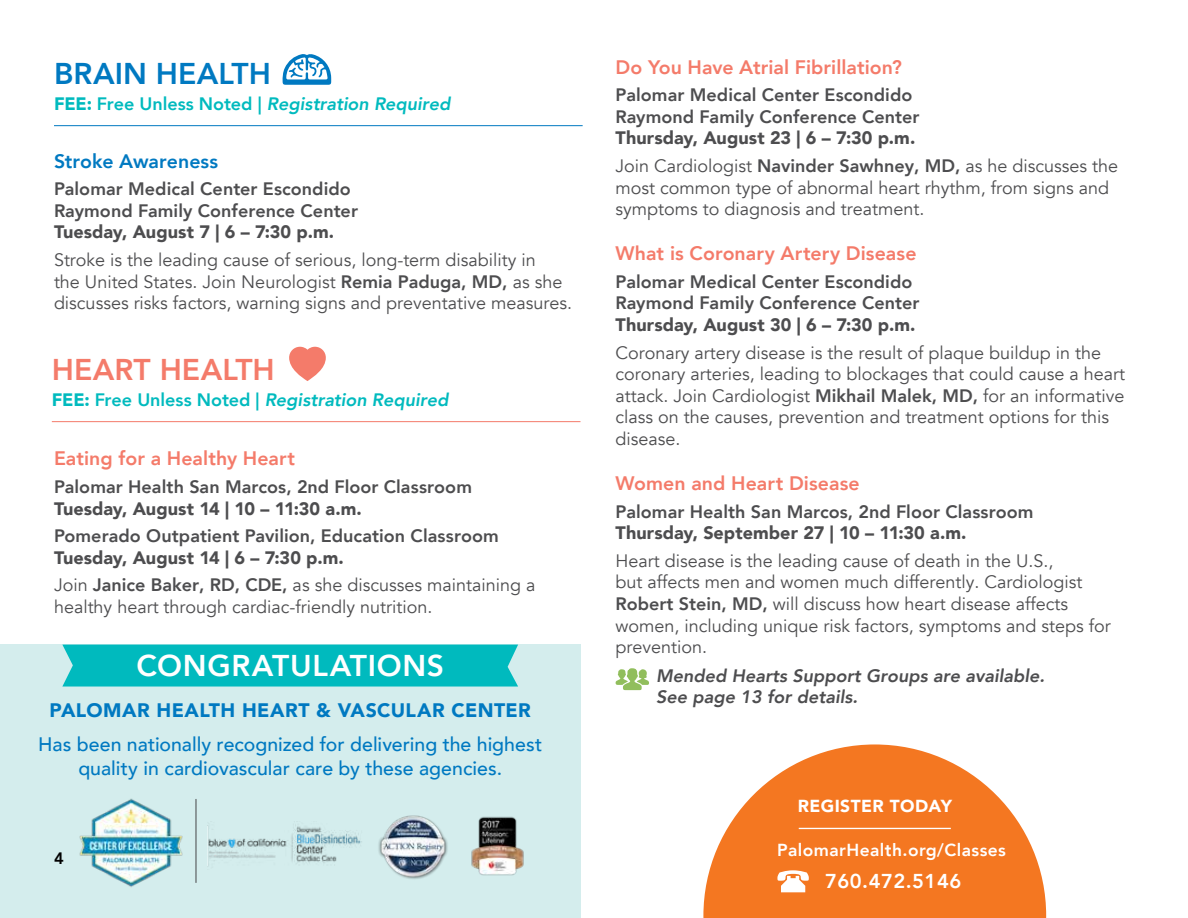
<style>
.page{position:relative;width:1188px;height:918px;background:#fff}
.page>*{position:absolute;margin:0;border:0;box-sizing:border-box;transform-origin:0 0}
.t1{font:800 30px "Avenir";letter-spacing:.025em;color:#fff}
.t2{font:800 30px "Avenir";color:#f47b6a}
.t3{font:800 30px "Avenir";color:#0079c1}
.t4{font:800 20.1px "Avenir";letter-spacing:.025em;color:#fff}
.t5{font:800 19.5px "Avenir";letter-spacing:.005em;color:#f47b6a}
.t6{font:500 19.5px/23.4px "Avenir";color:#0079c1;text-align:center}
.t7{font:900 19.5px "Avenir";letter-spacing:.025em;color:#0079c1}
.t8{font:800 19.5px "Avenir";letter-spacing:.005em;color:#0079c1}
.t9{font:18px/21.6px "Avenir";color:#4d4d4f}
.t10{font:800 18px/21.6px "Avenir";letter-spacing:.005em;color:#4d4d4f}
.t11{font:900 18px "Avenir";color:#4d4d4f}
.t12{font:italic 800 18px "Avenir";color:#00babe}
.t13{font:italic 800 18px/21.6px "Avenir";color:#4d4d4f}
.t14{font:800 17.4px "Avenir";letter-spacing:.025em;color:#fff}
.t15{font:900 17.4px "Avenir";letter-spacing:.025em;color:#fff}
.t16{font:800 16.5px "Avenir";color:#000}
.s1{font-weight:900;font-style:normal}
.s2{font-style:normal}
.s3{font-weight:800}
.s4{font-weight:900}
</style>
<div class="page">
<div style="left:0;top:645px;width:580px;height:273px;background:#d4eded"></div>
<img style="left:79px;top:798px;width:104px;height:89px">
<img style="left:378px;top:815px;width:70px;height:64px">
<img style="left:471px;top:816px;width:53px;height:60px">
<hr style="left:196px;top:799px;width:1px;height:84px;background:#464547">
<div style="left:62px;top:645px;width:456px;height:42px;background:#00babe"></div>
<hr style="left:52px;top:421px;width:529px;height:1px;background:#f47b6a">
<svg style="left:289px;top:347px;width:37px;height:34px"></svg>
<svg style="left:703px;top:744px;width:343px;height:174px;fill:#f47721"></svg>
<hr style="left:799px;top:828px;width:152px;height:1px;background:#fff">
<svg style="left:777px;top:870px;width:32px;height:22px"></svg>
<hr style="left:54px;top:125px;width:529px;height:1px;background:#0079c1">
<svg style="left:283px;top:54px;width:48px;height:31px"></svg>
<svg style="left:616px;top:668px;width:33px;height:22px"></svg>
<img style="left:208px;top:825px;width:154px;height:41px">
<h1 class="t3" style="left:54px;top:50px;width:218px">BRAIN HEALTH</h1>
<p class="t12" style="left:54px;top:93px;width:398px"><span class="s1">FEE:</span> <span class="s2">Free Unless Noted |</span> Registration Required</p>
<p class="t8" style="left:54px;top:146px;width:166px">Stroke Awareness</p>
<p class="t10" style="left:54px;top:178px;width:306px">Palomar Medical Center Escondido<br>Raymond Family Conference Center</p>
<p class="t11" style="left:54px;top:217px;width:282px">Tuesday, August 7 | 6 – 7:30 p.m.</p>
<p class="t9" style="left:54px;top:249px;width:520px">Stroke is the leading cause of serious, long-term disability in<br>the United States. Join Neurologist <span class="s3">Remia Paduga, MD,</span> as she discusses risks factors, warning signs and preventative measures.</p>
<h1 class="t2" style="left:52px;top:346px;width:224px">HEART HEALTH</h1>
<p class="t12" style="left:52px;top:389px;width:398px"><span class="s1">FEE:</span> <span class="s2">Free Unless Noted |</span> Registration Required</p>
<p class="t5" style="left:54px;top:443px;width:243px">Eating for a Healthy Heart</p>
<p class="t10" style="left:54px;top:476px;width:420px">Palomar Health San Marcos, 2nd Floor Classroom</p>
<p class="t11" style="left:54px;top:493px;width:309px">Tuesday, August 14 | 10 – 11:30 a.m.</p>
<p class="t10" style="left:54px;top:525px;width:446px">Pomerado Outpatient Pavilion, Education Classroom</p>
<p class="t9" style="left:54px;top:544px;width:483px;line-height:27.6px"><span class="s4">Tuesday, August 14 | 6 – 7:30 p.m.<br></span>Join <span class="s3">Janice Baker, RD, CDE,</span> as she discusses maintaining a</p>
<p class="t9" style="left:54px;top:596px;width:380px">healthy heart through cardiac-friendly nutrition.</p>
<h1 class="t1" style="left:136px;top:642px;width:309px">CONGRATULATIONS</h1>
<p class="t7" style="left:50px;top:694px;width:483px">PALOMAR HEALTH HEART &amp; VASCULAR CENTER</p>
<p class="t6" style="left:38px;top:732px;width:506px">Has been nationally recognized for delivering the highest quality in cardiovascular care by these agencies.</p>
<p class="t16" style="left:54px;top:845px;width:11px">4</p>
<p class="t5" style="left:616px;top:52px;width:288px">Do You Have Atrial Fibrillation?</p>
<p class="t10" style="left:616px;top:84px;width:306px">Palomar Medical Center Escondido<br>Raymond Family Conference Center</p>
<p class="t9" style="left:616px;top:125px;width:504px;line-height:27.6px"><span class="s4">Thursday, August 23 | 6 – 7:30 p.m.<br></span>Join Cardiologist <span class="s3">Navinder Sawhney, MD,</span> as he discusses the</p>
<p class="t9" style="left:616px;top:177px;width:495px">most common type of abnormal heart rhythm, from signs and symptoms to diagnosis and treatment.</p>
<p class="t5" style="left:616px;top:238px;width:302px">What is Coronary Artery Disease</p>
<p class="t10" style="left:616px;top:271px;width:306px">Palomar Medical Center Escondido<br>Raymond Family Conference Center</p>
<p class="t11" style="left:616px;top:309px;width:301px">Thursday, August 30 | 6 – 7:30 p.m.</p>
<p class="t9" style="left:616px;top:342px;width:511px">Coronary artery disease is the result of plaque buildup in the coronary arteries, leading to blockages that could cause a heart attack. Join Cardiologist <span class="s3">Mikhail Malek, MD,</span> for an informative class on the causes, prevention and treatment options for this disease.</p>
<p class="t5" style="left:616px;top:468px;width:246px">Women and Heart Disease</p>
<p class="t10" style="left:616px;top:501px;width:420px">Palomar Health San Marcos, 2nd Floor Classroom</p>
<p class="t11" style="left:616px;top:517px;width:352px">Thursday, September 27 | 10 – 11:30 a.m.</p>
<p class="t9" style="left:616px;top:550px;width:497px">Heart disease is the leading cause of death in the U.S.,<br>but affects men and women much differently. Cardiologist <span class="s3">Robert Stein, MD,</span> will discuss how heart disease affects women, including unique risk factors, symptoms and steps for prevention.</p>
<p class="t13" style="left:656px;top:665px;width:390px">Mended Hearts Support Groups are available.<br>See page 13 for details.</p>
<p class="t15" style="left:798px;top:791px;width:156px">REGISTER TODAY</p>
<p class="t14" style="left:777px;top:836px;width:230px">PalomarHealth.org/Classes</p>
<p class="t4" style="left:825px;top:865px;width:138px">760.472.5146</p>
</div>
